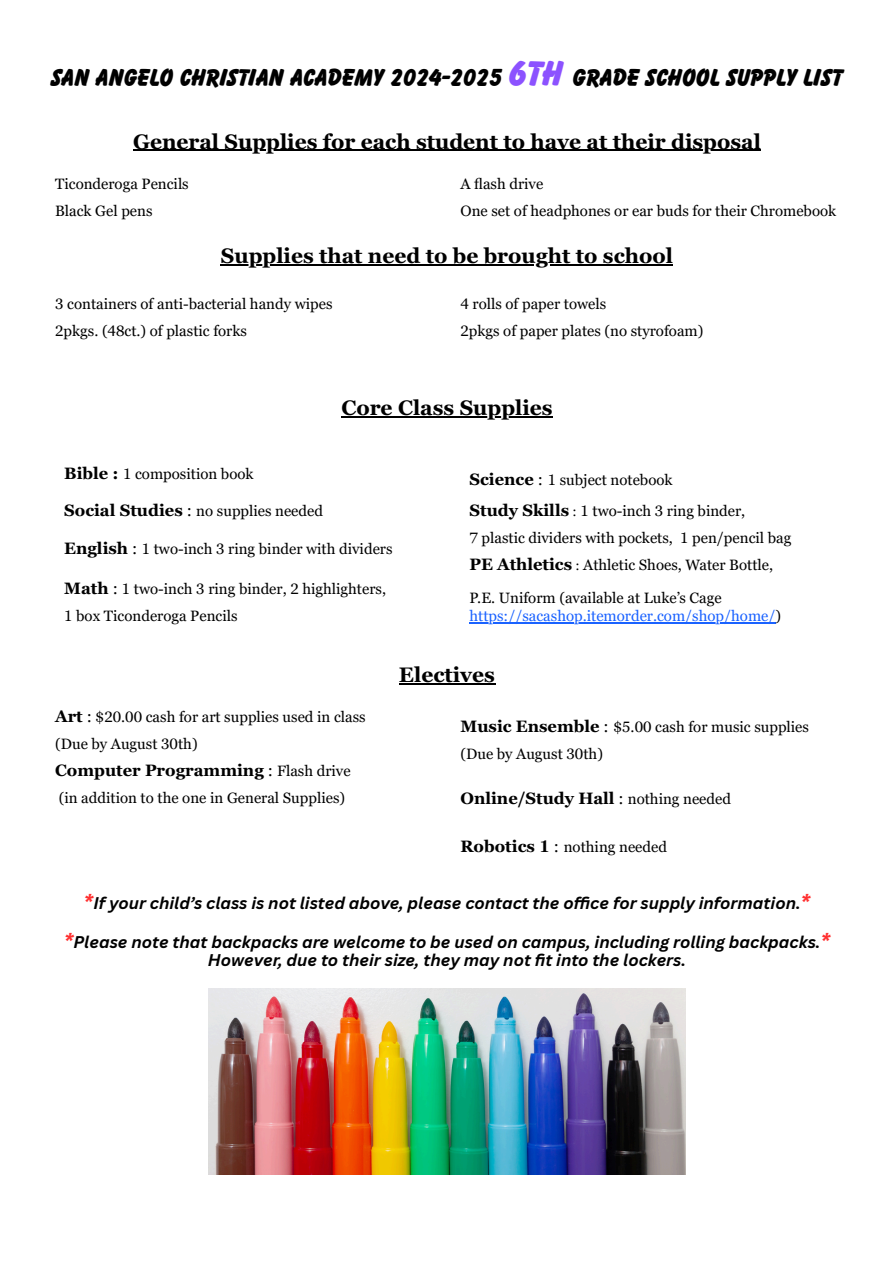
<style>
.page{position:relative;width:894px;height:1263px;background:#fff}
.page>*{position:absolute;margin:0;border:0;box-sizing:border-box;transform-origin:0 0}
.t1{font:700 expanded 25.5px "Balloon D";color:#000}
.t2{font:700 21px "Georgia Pro";color:#000}
.t3{font:italic 700 16.5px/18px "Canva Sans";color:#000;text-align:center}
.t4{font:700 16.5px "Georgia Pro";color:#000}
.t5{font:15px/27px "Georgia Pro";color:#000}
.t6{font:15px/18px "Georgia Pro";color:#1a62ff}
.s1{font-size:37.5px;color:#8c52ff}
.s2{font-weight:700;font-size:16.5px}
.s3{font-size:16.5px}
.s4{font-size:13.5px}
.s5{color:#000}
.s6{font-weight:400}
.s7{font-weight:400;font-size:15px}
.s8{font-size:21px;color:#ff3131}
</style>
<div class="page">
<hr style="left:133px;top:150px;width:627px;height:1px;background:#000">
<hr style="left:221px;top:264px;width:452px;height:2px;background:#000">
<hr style="left:341px;top:416px;width:211px;height:1px;background:#000">
<hr style="left:399px;top:683px;width:96px;height:1px;background:#000">
<hr style="left:469px;top:622px;width:306px;height:1px;background:#1a62ff">
<img style="left:208px;top:989px;width:477px;height:185px">
<h2 class="t1" style="left:51px;top:68px;width:792px">SAN ANGELO CHRISTIAN ACADEMY 2024-2025 <span class="s1">6TH</span> GRADE SCHOOL SUPPLY LIST</h2>
<p class="t2" style="left:133px;top:129px;width:629px">General Supplies for each student to have at their disposal</p>
<p class="t5" style="left:55px;top:170px;width:135px">Ticonderoga Pencils</p>
<p class="t5" style="left:55px;top:197px;width:99px">Black Gel pens</p>
<p class="t5" style="left:460px;top:170px;width:84px">A flash drive</p>
<p class="t5" style="left:460px;top:197px;width:377px">One set of headphones or ear buds for their Chromebook</p>
<p class="t2" style="left:221px;top:244px;width:453px">Supplies that need to be brought to school</p>
<p class="t5" style="left:55px;top:291px;width:279px">3 containers of anti-bacterial handy wipes</p>
<p class="t5" style="left:55px;top:318px;width:193px">2pkgs. (48ct.) of plastic forks</p>
<p class="t5" style="left:460px;top:291px;width:147px">4 rolls of paper towels</p>
<p class="t5" style="left:460px;top:318px;width:244px">2pkgs of paper plates (no styrofoam)</p>
<p class="t2" style="left:341px;top:396px;width:213px">Core Class Supplies</p>
<h1 class="t5" style="left:64px;top:461px;width:191px"><span class="s2">Bible :</span> 1 composition book</h1>
<h1 class="t5" style="left:64px;top:498px;width:260px"><span class="s2">Social Studies</span> <span class="s3">:</span> no supplies needed</h1>
<h1 class="t5" style="left:64px;top:535px;width:330px"><span class="s2">English</span> <span class="s3">:</span> 1 two-inch 3 ring binder with dividers</h1>
<h1 class="t5" style="left:64px;top:575px;width:323px"><span class="s2">Math</span> <span class="s3">:</span> 1 two-inch 3 ring binder, 2 highlighters,<br>1 box Ticonderoga Pencils</h1>
<h1 class="t5" style="left:469px;top:466px;width:204px"><span class="s2">Science</span> <span class="s3">:</span> 1 subject notebook</h1>
<h1 class="t5" style="left:469px;top:498px;width:277px"><span class="s2">Study Skills</span> <span class="s4">:</span> 1 two-inch 3 ring binder,</h1>
<p class="t5" style="left:469px;top:525px;width:323px">7 plastic dividers with pockets, 1 pen/pencil bag</p>
<h1 class="t5" style="left:469px;top:552px;width:305px"><span class="s2">PE Athletics</span> <span class="s4">:</span> Athletic Shoes, Water Bottle,</h1>
<p class="t6" style="left:469px;top:589px;width:313px"><span class="s5">P.E. Uniform (available at Luke’s Cage </span>https://sacashop.itemorder.com/shop/home/<span class="s5">)</span></p>
<h1 class="t5" style="left:55px;top:704px;width:312px"><span class="s2">Art</span> <span class="s3">:</span> $20.00 cash for art supplies used in class</h1>
<p class="t5" style="left:55px;top:731px;width:144px">(Due by August 30th)</p>
<h1 class="t4" style="left:55px;top:761px;width:297px">Computer Programming <span class="s6">:</span> <span class="s7">Flash drive</span></h1>
<p class="t5" style="left:59px;top:785px;width:288px">(in addition to the one in General Supplies)</p>
<p class="t2" style="left:399px;top:663px;width:97px">Electives</p>
<h1 class="t5" style="left:460px;top:714px;width:350px"><span class="s2">Music Ensemble</span> <span class="s3">:</span> $5.00 cash for music supplies (Due by August 30th)</h1>
<h1 class="t4" style="left:460px;top:789px;width:272px">Online/Study Hall <span class="s6">:</span> <span class="s7">nothing needed</span></h1>
<h1 class="t5" style="left:460px;top:833px;width:208px"><span class="s2">Robotics 1</span> <span class="s3">:</span> nothing needed</h1>
<h3 class="t3" style="left:83px;top:894px;width:728px"><span class="s8">*</span>If your child’s class is not listed above, please contact the office for supply information.<span class="s8">*</span></h3>
<h3 class="t3" style="left:64px;top:933px;width:767px"><span class="s8">*</span>Please note that backpacks are welcome to be used on campus, including rolling backpacks.<span class="s8">*<br></span>However, due to their size, they may not fit into the lockers.</h3>
</div>
